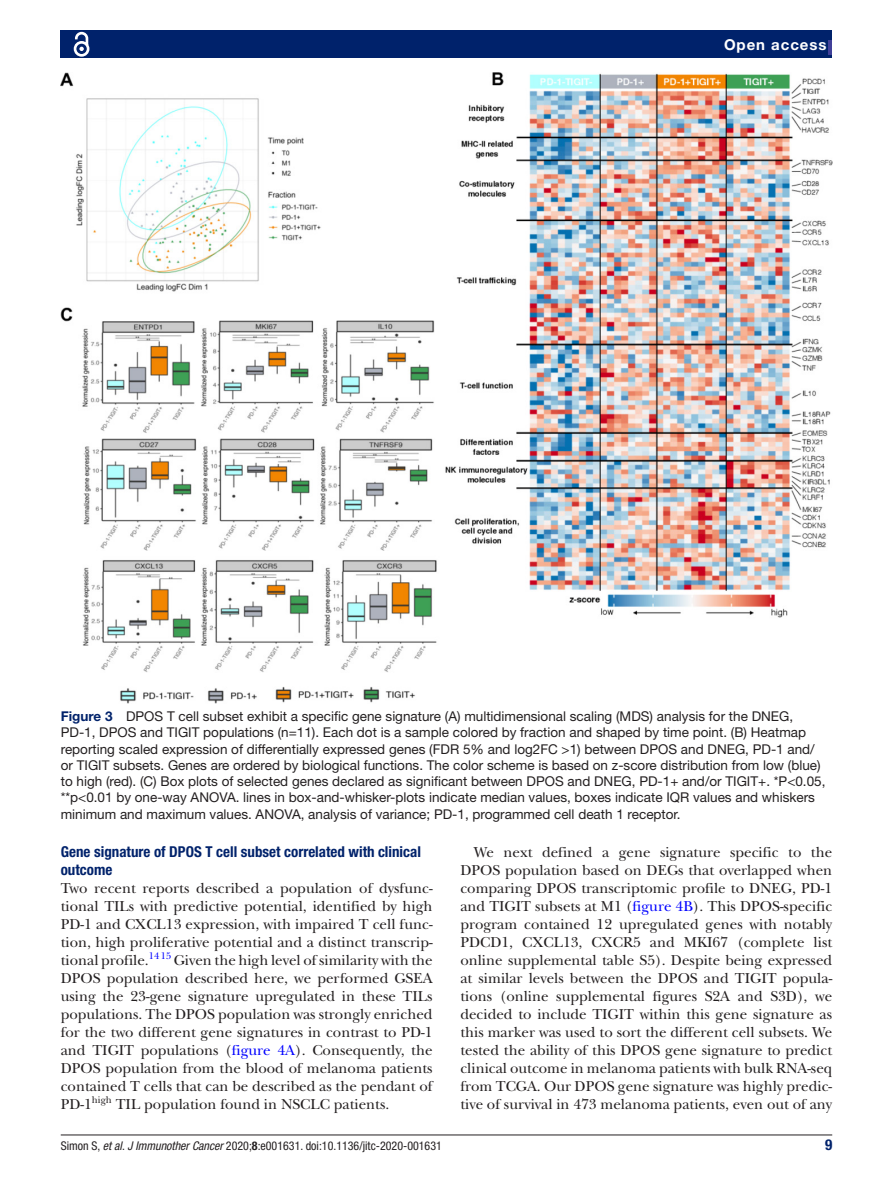
<style>
.page{position:relative;width:893px;height:1191px;background:#fff}
.page>*{position:absolute;margin:0;border:0;box-sizing:border-box;transform-origin:0 0}
.t1{font:15px/18px "New Baskerville";color:#231f20;text-align:justify}
.t2{font:700 condensed 15px/18px "Helvetica Neue LT Std";color:#00226b}
.t3{font:700 15px "Helvetica Neue LT Std";letter-spacing:.065em;color:#fff}
.t4{font:13.5px/16.2px "Helvetica Neue LT Std";color:#231f20}
.t5{font:condensed 12px "Helvetica Neue LT Std";color:#231f20}
.t6{font:9.9px "New Baskerville";color:#00f}
.t7{font:9.9px "New Baskerville";color:#231f20}
.s1{font-weight:700;color:#00226b}
.s2{color:#00f}
.s3{font-style:italic}
.s4{font-weight:700}
</style>
<div class="page">
<hr style="left:61px;top:1134px;width:771px;height:1px;background:#231f20">
<div style="left:61px;top:31px;width:771px;height:27px;background:#00226b"></div>
<hr style="left:828px;top:40px;width:4px;height:15px;background:#414099">
<svg style="left:73px;top:31px;width:17px;height:26px"></svg>
<img style="left:61px;top:73px;width:771px;height:630px">
<p class="t3" style="left:724px;top:35px;width:104px">Open access</p>
<p class="t4" style="left:61px;top:708px;width:766px"><span class="s1">Figure 3</span> DPOS T cell subset exhibit a specific gene signature (A) multidimensional scaling (MDS) analysis for the DNEG, PD-1, DPOS and TIGIT populations (n=11). Each dot is a sample colored by fraction and shaped by time point. (B) Heatmap reporting scaled expression of differentially expressed genes (FDR 5% and log2FC &gt;1) between DPOS and DNEG, PD-1 and/ or TIGIT subsets. Genes are ordered by biological functions. The color scheme is based on z-score distribution from low (blue) to high (red). (C) Box plots of selected genes declared as significant between DPOS and DNEG, PD-1+ and/or TIGIT+. *P&lt;0.05, **p&lt;0.01 by one-way ANOVA. lines in box-and-whisker-plots indicate median values, boxes indicate IQR values and whiskers minimum and maximum values. ANOVA, analysis of variance; PD-1, programmed cell death 1 receptor.</p>
<p class="t2" style="left:61px;top:842px;width:362px">Gene signature of DPOS T cell subset correlated with clinical outcome</p>
<p class="t1" style="left:61px;top:879px;width:373px">Two recent reports described a population of dysfunc&shy;tional TILs with predictive potential, identified by high PD-1 and CXCL13 expression, with impaired T cell func&shy;tion, high proliferative potential and a distinct transcrip&shy;tional profile.</p>
<p class="t6" style="left:149px;top:949px;width:24px">14 15</p>
<p class="t1" style="left:61px;top:951px;width:373px;text-indent:113px">Given the high level of similarity with the DPOS population described here, we performed GSEA using the 23-gene signature upregulated in these TILs populations. The DPOS population was strongly enriched for the two different gene signatures in contrast to PD-1 and TIGIT populations (<span class="s2">figure 4A</span>). Consequently, the DPOS population from the blood of melanoma patients contained T cells that can be described as the pendant of PD-1</p>
<p class="t7" style="left:92px;top:1093px;width:21px">high</p>
<p class="t1" style="left:116px;top:1095px;width:275px">TIL population found in NSCLC patients.</p>
<p class="t1" style="left:460px;top:843px;width:373px;text-indent:14px">We next defined a gene signature specific to the DPOS population based on DEGs that overlapped when comparing DPOS transcriptomic profile to DNEG, PD-1 and TIGIT subsets at M1 (<span class="s2">figure 4B</span>). This DPOS-specific program contained 12 upregulated genes with notably PDCD1, CXCL13, CXCR5 and MKI67 (complete list online supplemental table S5). Despite being expressed at similar levels between the DPOS and TIGIT popula&shy;tions (online supplemental figures S2A and S3D), we decided to include TIGIT within this gene signature as this marker was used to sort the different cell subsets. We tested the ability of this DPOS gene signature to predict clinical outcome in melanoma patients with bulk RNA-seq from TCGA. Our DPOS gene signature was highly predic&shy;tive of survival in 473 melanoma patients, even out of any</p>
<p class="t5" style="left:61px;top:1138px;width:383px">Simon S, <span class="s3">et al</span>. <span class="s3">J Immunother Cancer</span> 2020;<span class="s4">8</span>:e001631. doi:10.1136/jitc-2020-001631</p>
<p class="t2" style="left:825px;top:1135px;width:9px">9</p>
</div>
